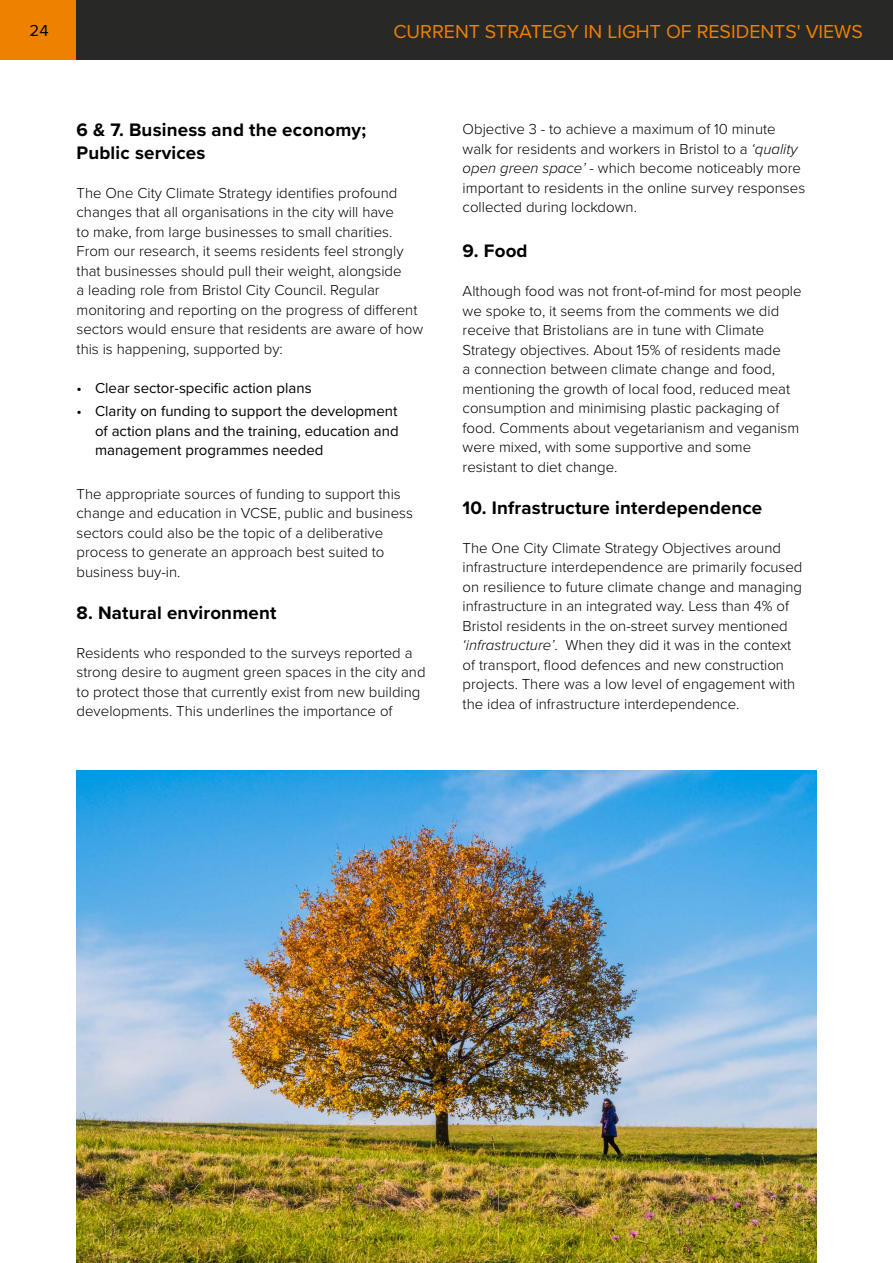
<style>
.page{position:relative;width:893px;height:1263px;background:#fff}
.page>*{position:absolute;margin:0;border:0;box-sizing:border-box;transform-origin:0 0}
.t1{font:19.5px "Proxima Nova";color:#ef8100}
.t2{font:700 18.75px/22.5px "Proxima Nova";letter-spacing:.01em;color:#000}
.t3{font:16.5px "Proxima Nova";color:#000}
.t4{font:300 15px/19.5px "Proxima Nova";color:#000}
.t5{font:15px/19.5px "Proxima Nova";color:#000;text-align:justify}
.s1{font-style:italic}
</style>
<div class="page">
<img style="left:77px;top:770px;width:739px;height:493px">
<div style="left:0;top:0;width:77px;height:60px;background:#ef8100"></div>
<div style="left:77px;top:0;width:816px;height:60px;background:#282827"></div>
<p class="t3" style="left:30px;top:19px;width:20px">24</p>
<h1 class="t1" style="left:393px;top:17px;width:471px">CURRENT STRATEGY IN LIGHT OF RESIDENTS' VIEWS</h1>
<p class="t2" style="left:77px;top:118px;width:291px">6 &amp; 7. Business and the economy;<br>Public services</p>
<p class="t4" style="left:77px;top:182px;width:348px">The One City Climate Strategy identifies profound changes that all organisations in the city will have<br>to make, from large businesses to small charities.<br>From our research, it seems residents feel strongly that businesses should pull their weight, alongside<br>a leading role from Bristol City Council. Regular monitoring and reporting on the progress of different sectors would ensure that residents are aware of how this is happening, supported by:</p>
<p class="t5" style="left:77px;top:377px;width:237px">• Clear sector-specific action plans</p>
<p class="t5" style="left:95px;top:401px;width:305px;text-indent:-18px">• Clarity on funding to support the development of action plans and the training, education and management programmes needed</p>
<p class="t4" style="left:77px;top:483px;width:338px">The appropriate sources of funding to support this change and education in VCSE, public and business sectors could also be the topic of a deliberative process to generate an approach best suited to business buy-in.</p>
<p class="t2" style="left:77px;top:601px;width:201px">8. Natural environment</p>
<p class="t4" style="left:77px;top:642px;width:351px">Residents who responded to the surveys reported a strong desire to augment green spaces in the city and to protect those that currently exist from new building developments. This underlines the importance of</p>
<p class="t4" style="left:463px;top:119px;width:344px">Objective 3 - to achieve a maximum of 10 minute walk for residents and workers in Bristol to a <span class="s1">‘quality open green space’</span> - which become noticeably more important to residents in the online survey responses collected during lockdown.</p>
<p class="t2" style="left:463px;top:239px;width:66px">9. Food</p>
<p class="t4" style="left:463px;top:281px;width:340px">Although food was not front-of-mind for most people we spoke to, it seems from the comments we did receive that Bristolians are in tune with Climate Strategy objectives. About 15% of residents made<br>a connection between climate change and food, mentioning the growth of local food, reduced meat consumption and minimising plastic packaging of food. Comments about vegetarianism and veganism were mixed, with some supportive and some resistant to diet change.</p>
<p class="t2" style="left:463px;top:496px;width:301px">10. Infrastructure interdependence</p>
<p class="t4" style="left:463px;top:537px;width:341px">The One City Climate Strategy Objectives around infrastructure interdependence are primarily focused on resilience to future climate change and managing infrastructure in an integrated way. Less than 4% of Bristol residents in the on-street survey mentioned <span class="s1">‘infrastructure’</span>. When they did it was in the context of transport, flood defences and new construction projects. There was a low level of engagement with the idea of infrastructure interdependence.</p>
</div>
